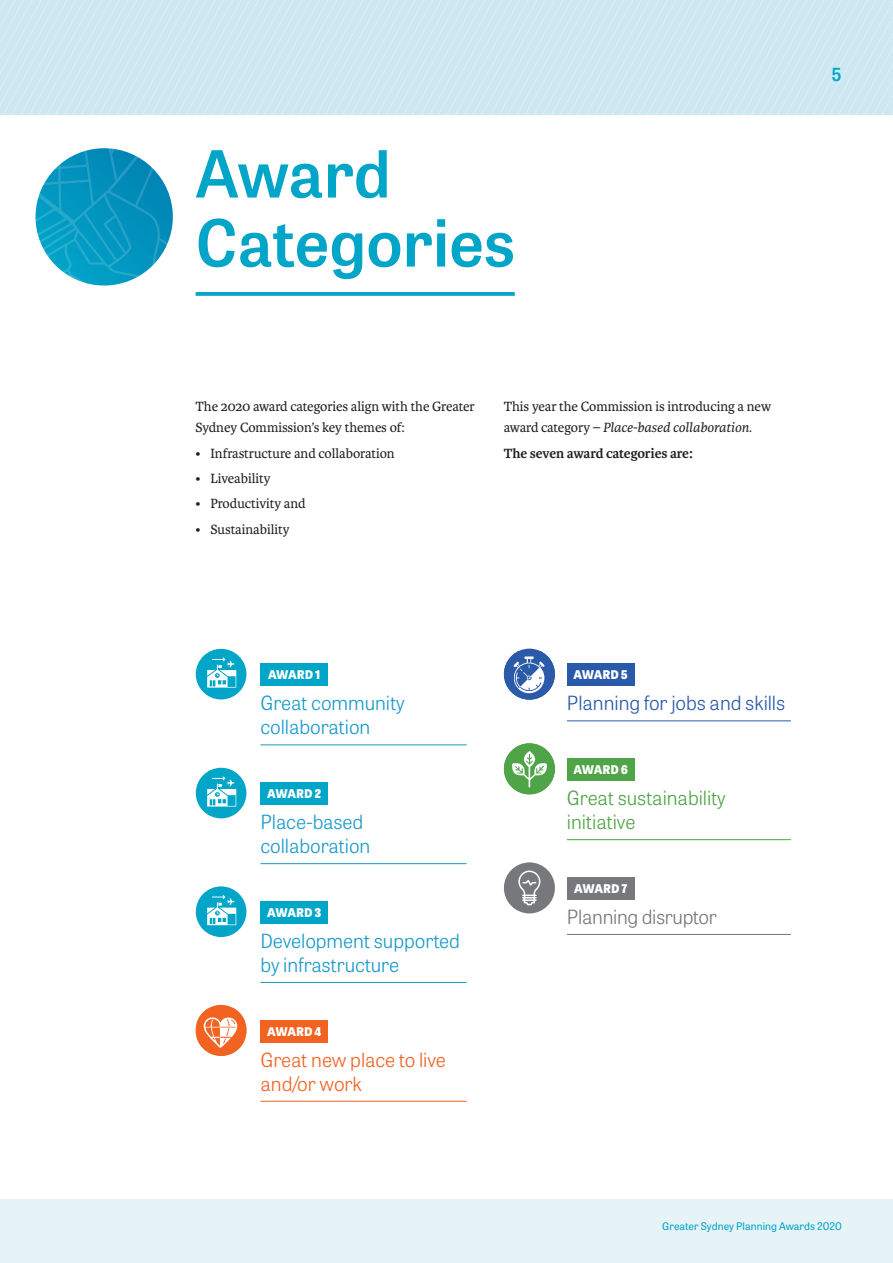
<style>
.page{position:relative;width:893px;height:1263px;background:#fff}
.page>*{position:absolute;margin:0;border:0;box-sizing:border-box;transform-origin:0 0}
.t1{font:600 64.5px/69px "Tablet Gothic";letter-spacing:.005em;color:#00a5c8}
.t2{font:300 19.5px/24px "Tablet Gothic";letter-spacing:-.005em;color:#1999ca}
.t3{font:300 19.5px/24px "Tablet Gothic";letter-spacing:-.005em;color:#f26221}
.t4{font:300 19.5px/24px "Tablet Gothic";letter-spacing:-.005em;color:#4ea446}
.t5{font:300 19.5px "Tablet Gothic";letter-spacing:-.005em;color:#2959a8}
.t6{font:300 19.5px "Tablet Gothic";letter-spacing:-.02em;color:#76787b}
.t7{font:600 18px "Tablet Gothic";color:#00a5c8}
.t8{font:14.25px/21px "Karmina";letter-spacing:-.005em;color:#231f20}
.t9{font:700 14.25px "Karmina";letter-spacing:-.005em;color:#231f20}
.t10{font:800 12px "Tablet Gothic";letter-spacing:-.02em;color:#fff}
.t11{font:10.5px "Tablet Gothic";color:#00a5c8}
.s1{font-style:italic}
</style>
<div class="page">
<div style="left:0;top:1199px;width:893px;height:64px;background:#e6f3f7"></div>
<svg style="left:0;top:0;width:893px;height:115px;background:#cfe8f1"></svg>
<hr style="left:260px;top:744px;width:207px;height:1px;background:#1999ca">
<hr style="left:260px;top:863px;width:207px;height:1px;background:#1999ca">
<hr style="left:260px;top:982px;width:207px;height:1px;background:#1999ca">
<hr style="left:260px;top:1101px;width:207px;height:1px;background:#f26221">
<div style="left:260px;top:663px;width:68px;height:23px;background:#00a5c8"></div>
<div style="left:260px;top:782px;width:68px;height:23px;background:#00a5c8"></div>
<div style="left:260px;top:901px;width:68px;height:23px;background:#00a5c8"></div>
<div style="left:260px;top:1020px;width:68px;height:23px;background:#f26221"></div>
<svg style="left:196px;top:292px;width:319px;height:4px"></svg>
<hr style="left:567px;top:720px;width:224px;height:1px;background:#2959a8">
<hr style="left:567px;top:839px;width:224px;height:1px;background:#4ea446">
<hr style="left:567px;top:934px;width:224px;height:1px;background:#76787b">
<div style="left:567px;top:663px;width:68px;height:23px;background:#2959a8"></div>
<div style="left:567px;top:758px;width:68px;height:23px;background:#4ea446"></div>
<div style="left:567px;top:877px;width:68px;height:23px;background:#76787b"></div>
<div style="left:196px;top:649px;width:50px;height:50px;background:#00a5c8;border-radius:50%"></div>
<svg style="left:207px;top:657px;width:29px;height:31px"></svg>
<div style="left:196px;top:1005px;width:51px;height:51px;background:#f26221;border-radius:50%"></div>
<img style="left:197px;top:1009px;width:48px;height:47px">
<img style="left:504px;top:651px;width:51px;height:49px">
<img style="left:504px;top:743px;width:51px;height:51px;border-radius:26px">
<div style="left:196px;top:886px;width:50px;height:51px;background:#00a5c8;border-radius:50%"></div>
<svg style="left:207px;top:895px;width:29px;height:30px"></svg>
<div style="left:504px;top:862px;width:51px;height:51px;background:#76787b;border-radius:50%"></div>
<svg style="left:518px;top:870px;width:23px;height:35px"></svg>
<div style="left:196px;top:768px;width:50px;height:50px;background:#00a5c8;border-radius:50%"></div>
<svg style="left:207px;top:776px;width:29px;height:30px"></svg>
<svg style="left:37px;top:150px;width:134px;height:134px"></svg>
<h1 class="t1" style="left:196px;top:137px;width:321px">Award<br>Categories</h1>
<p class="t8" style="left:196px;top:397px;width:281px">The 2020 award categories align with the Greater<br>Sydney Commission’s key themes of:</p>
<p class="t8" style="left:196px;top:443px;width:201px">• Infrastructure and collaboration</p>
<p class="t8" style="left:196px;top:468px;width:76px">• Liveability</p>
<p class="t8" style="left:196px;top:493px;width:112px">• Productivity and</p>
<p class="t8" style="left:196px;top:519px;width:96px">• Sustainability</p>
<p class="t8" style="left:504px;top:397px;width:269px">This year the Commission is introducing a new award category – <span class="s1">Place-based collaboration.</span></p>
<p class="t9" style="left:504px;top:445px;width:190px">The seven award categories are:</p>
<p class="t7" style="left:831px;top:62px;width:12px">5</p>
<p class="t10" style="left:268px;top:666px;width:54px">AWARD 1</p>
<h2 class="t2" style="left:260px;top:690px;width:146px">Great community collaboration</h2>
<p class="t10" style="left:267px;top:785px;width:56px">AWARD 2</p>
<h2 class="t2" style="left:260px;top:809px;width:111px">Place-based collaboration</h2>
<p class="t10" style="left:267px;top:904px;width:56px">AWARD 3</p>
<h2 class="t2" style="left:260px;top:928px;width:201px">Development supported by infrastructure</h2>
<p class="t10" style="left:267px;top:1022px;width:56px">AWARD 4</p>
<h2 class="t3" style="left:260px;top:1047px;width:187px">Great new place to live and/or work</h2>
<p class="t10" style="left:574px;top:666px;width:56px">AWARD 5</p>
<h2 class="t5" style="left:567px;top:690px;width:220px">Planning for jobs and skills</h2>
<p class="t10" style="left:573px;top:761px;width:56px">AWARD 6</p>
<h2 class="t4" style="left:567px;top:785px;width:160px">Great sustainability initiative</h2>
<p class="t10" style="left:574px;top:880px;width:55px">AWARD 7</p>
<h2 class="t6" style="left:567px;top:904px;width:152px">Planning disruptor</h2>
<p class="t11" style="left:662px;top:1219px;width:181px">Greater Sydney Planning Awards 2020</p>
</div>
